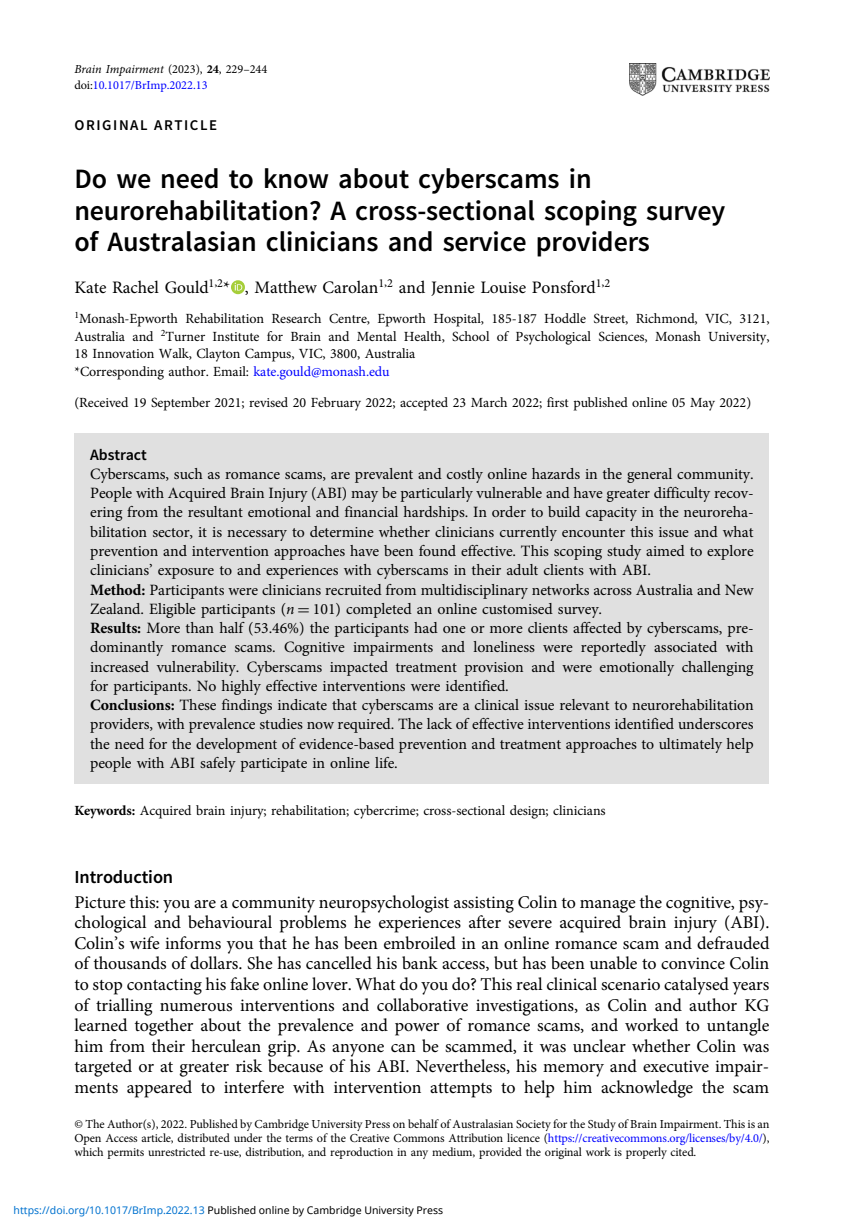
<style>
.page{position:relative;width:864px;height:1226px;background:#fff}
.page>*{position:absolute;margin:0;border:0;box-sizing:border-box;transform-origin:0 0}
.t1{font:28px/31.5px "Adv OT031 da 8 bf";color:#000}
.t2{font:18.38px "Adv OT031 da 8 bf";color:#000}
.t3{font:18.03px/20.7px "Adv OT1 ef 757 c 0";color:#000;text-align:justify}
.t4{font:17.5px "Adv OT1 ef 757 c 0";color:#000}
.t5{font:15.75px/19.2px "Adv OT1 ef 757 c 0";color:#000}
.t6{font:15.75px "Adv OT031 da 8 bf";color:#000}
.t7{font:14.88px "Adv OT031 da 8 bf";letter-spacing:.11em;color:#000}
.t8{font:14px/17.5px "Adv OT1 ef 757 c 0";color:#000}
.t9{font:12.25px/14px "Adv OT1 ef 757 c 0";color:#000;text-align:justify}
.t10{font:12.25px "Adv OT7 d 6 df 7 ab.I";color:#000}
.t11{font:12.25px "Adv OT1 ef 757 c 0";color:#00f}
.t12{font:10.5px "Noto Sans";color:#000}
.s1{font-family:"Adv OT1 ef 757 c 0"}
.s2{font-family:"Adv O Tb 65 e 897 d.B"}
.s3{color:#000}
.s4{color:#00f}
.s5{font-style:inherit}
.s6{font-family:"Adv OT7 d 6 df 7 ab.I"}
.s7{font-family:"Adv OT6 b 1 ec 377"}
.s8{color:#0172cf}
</style>
<div class="page">
<svg style="left:231px;top:280px;width:14px;height:14px"></svg>
<svg style="left:234px;top:283px;width:8px;height:7px"></svg>
<div style="left:74px;top:433px;width:695px;height:350px;background:#e0e0e0"></div>
<img style="left:629px;top:64px;width:140px;height:31px">
<p class="t10" style="left:74px;top:64px;width:194px">Brain Impairment <span class="s1">(2023),</span> <span class="s2">24</span><span class="s1">, 229</span><span class="s1">–</span><span class="s1">244</span></p>
<p class="t11" style="left:74px;top:80px;width:135px"><span class="s3">doi:</span>10.1017/BrImp.2022.13</p>
<p class="t7" style="left:74px;top:120px;width:144px">ORIGINAL ARTICLE</p>
<h1 class="t1" style="left:74px;top:165px;width:652px">Do we need to know about cyberscams in neurorehabilitation? A cross-sectional scoping survey of Australasian clinicians and service providers</h1>
<p class="t4" style="left:74px;top:281px;width:537px">Kate Rachel Gould<sup>1</sup><sup>,</sup><sup>2</sup>* , Matthew Carolan<sup>1</sup><sup>,</sup><sup>2</sup> and Jennie Louise Ponsford<sup>1</sup><sup>,</sup><sup>2</sup></p>
<p class="t8" style="left:74px;top:311px;width:696px"><sup>1</sup>Monash-Epworth Rehabilitation Research Centre, Epworth Hospital, 185-187 Hoddle Street, Richmond, VIC, 3121, Australia and <sup>2</sup>Turner Institute for Brain and Mental Health, School of Psychological Sciences, Monash University, 18 Innovation Walk, Clayton Campus, VIC, 3800, Australia<br>*Corresponding author. Email: <span class="s4">kate.gould@monash.edu</span></p>
<p class="t8" style="left:74px;top:395px;width:678px">(Received 19 September 2021; revised 20 February 2022; accepted 23 March 2022; first published online 05 May 2022)</p>
<p class="t6" style="left:90px;top:448px;width:58px">Abstract</p>
<p class="t5" style="left:90px;top:465px;width:664px">Cyberscams, such as romance scams, are prevalent and costly online hazards in the general community.<br>People with Acquired Brain Injury (ABI) may be particularly vulnerable and have greater difficulty recov&shy;ering from the resultant emotional and financial hardships. In order to build capacity in the neuroreha&shy;bilitation sector, it is necessary to determine whether clinicians currently encounter this issue and what prevention and intervention approaches have been found effective. This scoping study aimed to explore clinicians<span class="s5">’</span> exposure to and experiences with cyberscams in their adult clients with ABI.<br><span class="s2">Method:</span> Participants were clinicians recruited from multidisciplinary networks across Australia and New Zealand. Eligible participants (<span class="s6">n</span> <span class="s7">=</span> 101) completed an online customised survey.<br><span class="s2">Results:</span> More than half (53.46%) the participants had one or more clients affected by cyberscams, pre&shy;dominantly romance scams. Cognitive impairments and loneliness were reportedly associated with increased vulnerability. Cyberscams impacted treatment provision and were emotionally challenging for participants. No highly effective interventions were identified.<br><span class="s2">Conclusions:</span> These findings indicate that cyberscams are a clinical issue relevant to neurorehabilitation providers, with prevalence studies now required. The lack of effective interventions identified underscores the need for the development of evidence-based prevention and treatment approaches to ultimately help people with ABI safely participate in online life.</p>
<p class="t8" style="left:74px;top:803px;width:532px"><span class="s2">Keywords:</span> Acquired brain injury; rehabilitation; cybercrime; cross-sectional design; clinicians</p>
<p class="t2" style="left:74px;top:869px;width:100px">Introduction</p>
<p class="t3" style="left:74px;top:893px;width:696px">Picture this: you are a community neuropsychologist assisting Colin to manage the cognitive, psy&shy;chological and behavioural problems he experiences after severe acquired brain injury (ABI).<br>Colin<span class="s5">’</span>s wife informs you that he has been embroiled in an online romance scam and defrauded of thousands of dollars. She has cancelled his bank access, but has been unable to convince Colin to stop contacting his fake online lover. What do you do? This real clinical scenario catalysed years of trialling numerous interventions and collaborative investigations, as Colin and author KG learned together about the prevalence and power of romance scams, and worked to untangle him from their herculean grip. As anyone can be scammed, it was unclear whether Colin was targeted or at greater risk because of his ABI. Nevertheless, his memory and executive impair&shy;ments appeared to interfere with intervention attempts to help him acknowledge the scam</p>
<p class="t9" style="left:74px;top:1117px;width:696px">© The Author(s), 2022. Published by Cambridge University Press on behalf of Australasian Society for the Study of Brain Impairment. This is an Open Access article, distributed under the terms of the Creative Commons Attribution licence (<span class="s4">https://creativecommons.org/licenses/by/4.0/</span>), which permits unrestricted re-use, distribution, and reproduction in any medium, provided the original work is properly cited.</p>
<p class="t12" style="left:14px;top:1202px;width:431px"><span class="s8">https://doi.org/10.1017/BrImp.2022.13</span> Published online by Cambridge University Press</p>
</div>
